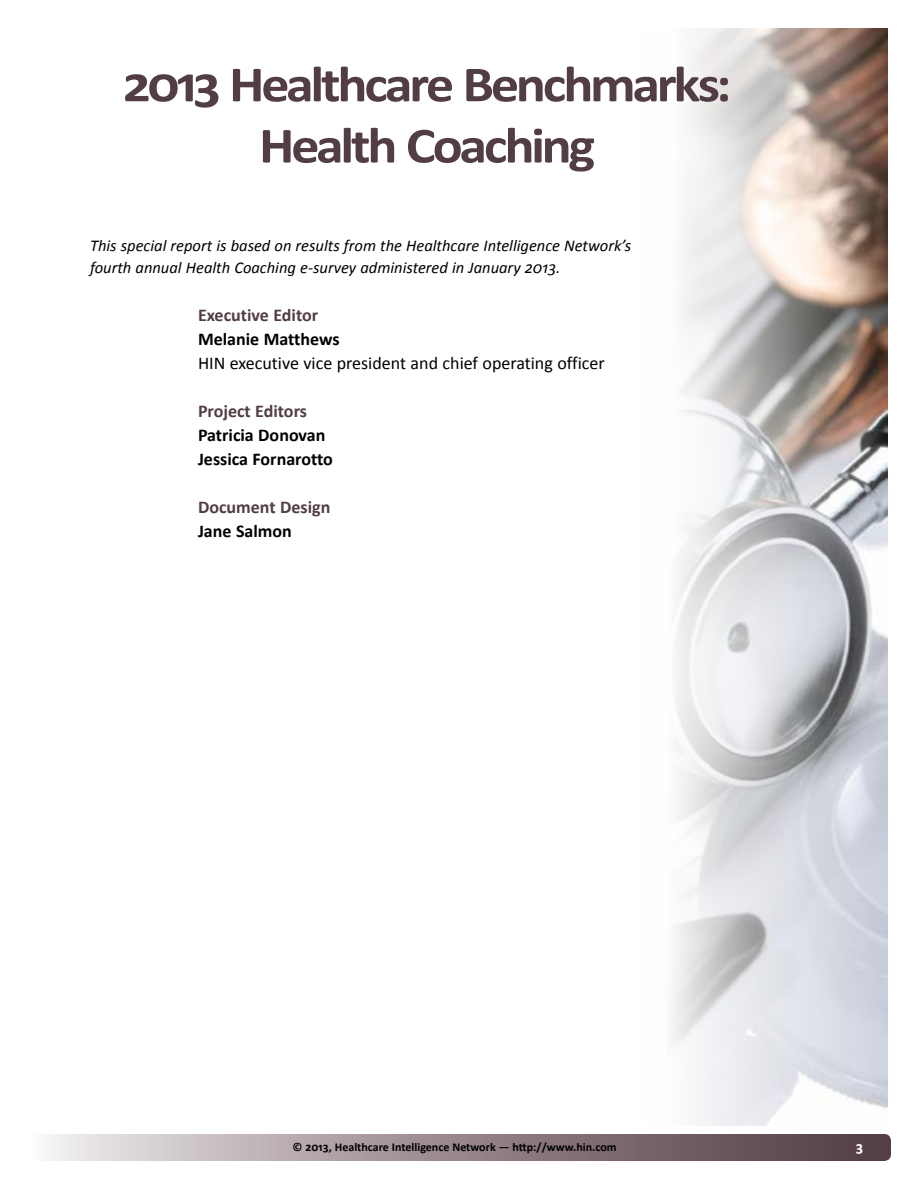
<style>
.page{position:relative;width:918px;height:1188px;background:#fff}
.page>*{position:absolute;margin:0;border:0;box-sizing:border-box;transform-origin:0 0}
.t1{font:700 51px/61.2px "Calibri";letter-spacing:-.055em;color:#523c45;text-align:center;scale:1.1 1}
.t2{font:700 18px/24px "Calibri";color:#000}
.t3{font:18px "Calibri";color:#000}
.t4{font:700 18px "Calibri";color:#523c45}
.t5{font:italic 16.5px/22.5px "Calibri";color:#000}
.t6{font:700 15px "Calibri";color:#fff}
.t7{font:700 12px "Calibri";color:#000}
</style>
<div class="page">
<img style="left:672px;top:28px;width:216px;height:1098px">
<div style="left:27px;top:1134px;width:864px;height:27px;background:linear-gradient(to right,#eeeaea,#4a3139);border-radius:7px"></div>
<h1 class="t1" style="left:123px;top:51px;width:555px">2013 Healthcare Benchmarks:<br>Health Coaching</h1>
<p class="t5" style="left:90px;top:233px;width:543px">This special report is based on results from the Healthcare Intelligence Network’s fourth annual Health Coaching e-survey administered in January 2013.</p>
<p class="t4" style="left:198px;top:304px;width:122px">Executive Editor</p>
<p class="t2" style="left:198px;top:326px;width:143px">Melanie Matthews</p>
<p class="t3" style="left:198px;top:352px;width:408px">HIN executive vice president and chief operating officer</p>
<p class="t4" style="left:198px;top:400px;width:111px">Project Editors</p>
<p class="t2" style="left:198px;top:422px;width:136px">Patricia Donovan<br>Jessica Fornarotto</p>
<p class="t4" style="left:198px;top:496px;width:134px">Document Design</p>
<p class="t2" style="left:198px;top:518px;width:95px">Jane Salmon</p>
<p class="t7" style="left:293px;top:1139px;width:325px">© 2013, Healthcare Intelligence Network — http://www.hin.com</p>
<p class="t6" style="left:856px;top:1138px;width:9px">3</p>
</div>
